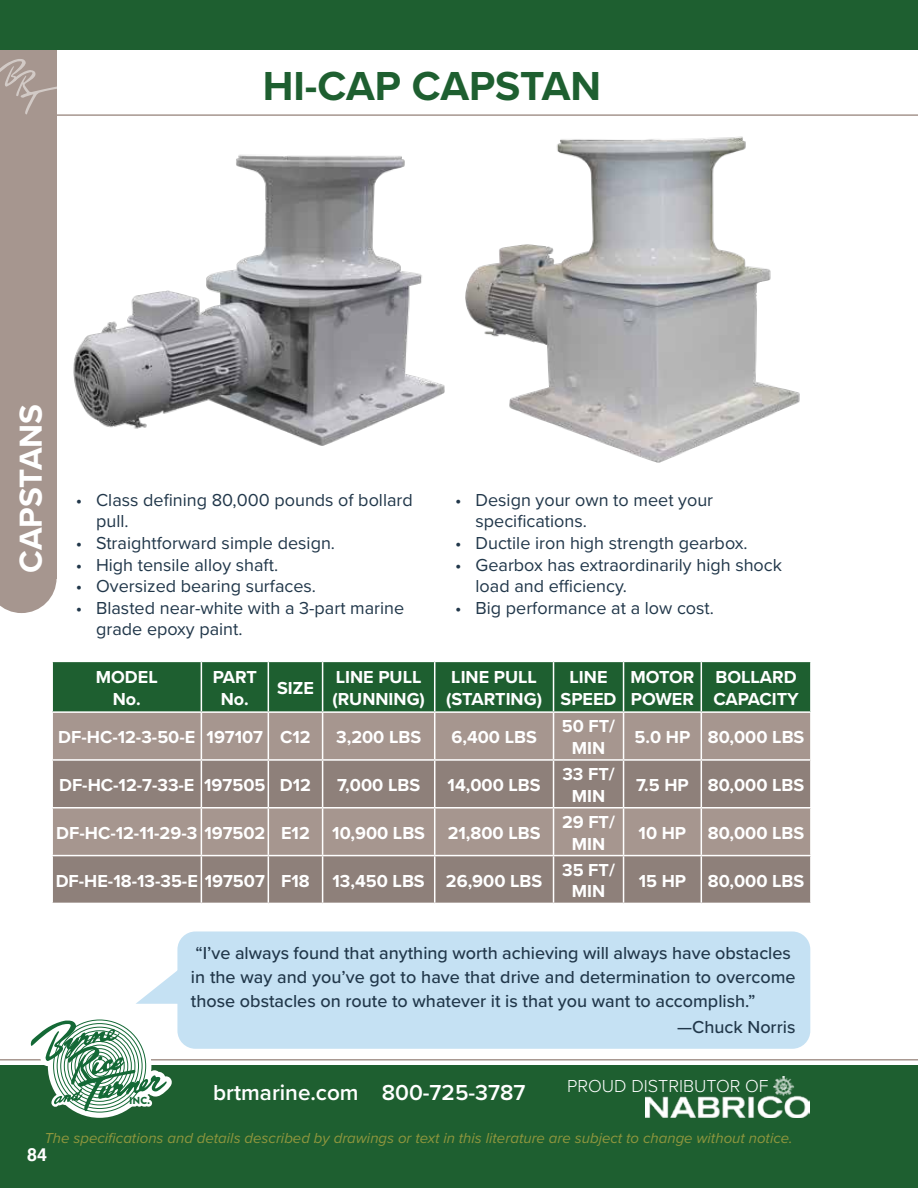
<style>
.page{position:relative;width:918px;height:1188px;background:#fff}
.page>*{position:absolute;margin:0;border:0;box-sizing:border-box;transform-origin:0 0}
.t1{font:700 42px "Proxima Nova";color:#1e5f30}
.t2{font:700 33px "Proxima Nova";letter-spacing:-.005em;color:#fff}
.t3{font:600 22.5px "Proxima Nova";color:#fff}
.t4{font:700 18px/21.6px "Proxima Nova";color:#fff;text-align:center}
.t5{font:18px/21.6px "Proxima Nova";color:#21374a}
.t6{font:500 18px/24px "Proxima Nova";color:#21374a}
.t7{font:300 18px "Proxima Nova";color:#fff}
.t8{font:700 18px "Helvetica";color:#fff}
.t9{font:italic 15px "Proxima Nova";color:#8f963d}
.t10{font:900 10.2px "Brandon Grotesque";color:#146936}
</style>
<div class="page">
<hr style="left:0;top:114px;width:918px;height:2px;background:#a6968f">
<svg style="left:0;top:579px;width:57px;height:34px"></svg>
<div style="left:0;top:0;width:57px;height:579px;background:#a6968f"></div>
<div style="left:0;top:1065px;width:918px;height:123px;background:#1e5f30"></div>
<div style="left:0;top:0;width:918px;height:50px;background:#1e5f30"></div>
<img style="left:645px;top:1076px;width:164px;height:42px">
<hr style="left:0;top:1059px;width:918px;height:2px;background:#a6968f">
<svg style="left:0;top:59px;width:60px;height:56px"></svg>
<img style="left:73px;top:154px;width:372px;height:292px">
<img style="left:465px;top:136px;width:335px;height:327px">
<svg style="left:27px;top:1019px;width:144px;height:93px"></svg>
<svg style="left:136px;top:971px;width:41px;height:33px"></svg>
<div style="left:177px;top:932px;width:633px;height:117px;background:#c5e1f3;border-radius:18px"></div>
<div style="left:53px;top:662px;width:757px;height:49px;background:#1e5f30"></div>
<div style="left:53px;top:713px;width:757px;height:46px;background:#a6968f"></div>
<svg style="left:53px;top:761px;width:757px;height:142px;background:#968882"></svg>
<hr style="left:201px;top:662px;width:1px;height:49px;background:#fff">
<hr style="left:268px;top:662px;width:1px;height:49px;background:#fff">
<hr style="left:322px;top:662px;width:1px;height:49px;background:#fff">
<hr style="left:434px;top:662px;width:1px;height:49px;background:#fff">
<hr style="left:553px;top:662px;width:1px;height:49px;background:#fff">
<hr style="left:623px;top:662px;width:1px;height:49px;background:#fff">
<hr style="left:701px;top:662px;width:1px;height:49px;background:#fff">
<hr style="left:201px;top:713px;width:1px;height:46px;background:#fff">
<hr style="left:268px;top:713px;width:1px;height:46px;background:#fff">
<hr style="left:322px;top:713px;width:1px;height:46px;background:#fff">
<hr style="left:434px;top:713px;width:1px;height:46px;background:#fff">
<hr style="left:553px;top:713px;width:1px;height:46px;background:#fff">
<hr style="left:623px;top:713px;width:1px;height:46px;background:#fff">
<hr style="left:701px;top:713px;width:1px;height:46px;background:#fff">
<hr style="left:201px;top:761px;width:1px;height:46px;background:#fff">
<hr style="left:268px;top:761px;width:1px;height:46px;background:#fff">
<hr style="left:322px;top:761px;width:1px;height:46px;background:#fff">
<hr style="left:434px;top:761px;width:1px;height:46px;background:#fff">
<hr style="left:553px;top:761px;width:1px;height:46px;background:#fff">
<hr style="left:623px;top:761px;width:1px;height:46px;background:#fff">
<hr style="left:701px;top:761px;width:1px;height:46px;background:#fff">
<hr style="left:201px;top:809px;width:1px;height:46px;background:#fff">
<hr style="left:268px;top:809px;width:1px;height:46px;background:#fff">
<hr style="left:322px;top:809px;width:1px;height:46px;background:#fff">
<hr style="left:434px;top:809px;width:1px;height:46px;background:#fff">
<hr style="left:553px;top:809px;width:1px;height:46px;background:#fff">
<hr style="left:623px;top:809px;width:1px;height:46px;background:#fff">
<hr style="left:701px;top:809px;width:1px;height:46px;background:#fff">
<hr style="left:201px;top:856px;width:1px;height:47px;background:#fff">
<hr style="left:268px;top:856px;width:1px;height:47px;background:#fff">
<hr style="left:322px;top:856px;width:1px;height:47px;background:#fff">
<hr style="left:434px;top:856px;width:1px;height:47px;background:#fff">
<hr style="left:553px;top:856px;width:1px;height:47px;background:#fff">
<hr style="left:623px;top:856px;width:1px;height:47px;background:#fff">
<hr style="left:701px;top:856px;width:1px;height:47px;background:#fff">
<hr style="left:51px;top:807px;width:150px;height:2px;background:#fff">
<hr style="left:201px;top:807px;width:67px;height:2px;background:#fff">
<hr style="left:268px;top:807px;width:55px;height:2px;background:#fff">
<hr style="left:323px;top:807px;width:112px;height:2px;background:#fff">
<hr style="left:435px;top:807px;width:119px;height:2px;background:#fff">
<hr style="left:554px;top:807px;width:70px;height:2px;background:#fff">
<hr style="left:624px;top:807px;width:77px;height:2px;background:#fff">
<hr style="left:701px;top:807px;width:111px;height:2px;background:#fff">
<hr style="left:51px;top:855px;width:150px;height:1px;background:#fff">
<hr style="left:201px;top:855px;width:67px;height:1px;background:#fff">
<hr style="left:268px;top:855px;width:55px;height:1px;background:#fff">
<hr style="left:323px;top:855px;width:112px;height:1px;background:#fff">
<hr style="left:435px;top:855px;width:119px;height:1px;background:#fff">
<hr style="left:554px;top:855px;width:70px;height:1px;background:#fff">
<hr style="left:624px;top:855px;width:77px;height:1px;background:#fff">
<hr style="left:701px;top:855px;width:111px;height:1px;background:#fff">
<h1 class="t1" style="left:263px;top:54px;width:340px">HI-CAP CAPSTAN</h1>
<h2 class="t2" style="left:6px;top:573px;width:170px;rotate:-90deg">CAPSTANS</h2>
<p class="t5" style="left:96px;top:488px;width:318px;text-indent:-20px">• Class defining 80,000 pounds of bollard pull.</p>
<p class="t5" style="left:76px;top:531px;width:261px">• Straightforward simple design.</p>
<p class="t5" style="left:76px;top:553px;width:204px">• High tensile alloy shaft.</p>
<p class="t5" style="left:76px;top:575px;width:242px">• Oversized bearing surfaces.</p>
<p class="t5" style="left:96px;top:596px;width:310px;text-indent:-20px">• Blasted near-white with a 3-part marine grade epoxy paint.</p>
<p class="t5" style="left:476px;top:488px;width:239px;text-indent:-20px">• Design your own to meet your specifications.</p>
<p class="t5" style="left:455px;top:531px;width:294px">• Ductile iron high strength gearbox.</p>
<p class="t5" style="left:476px;top:553px;width:308px;text-indent:-20px">• Gearbox has extraordinarily high shock load and efficiency.</p>
<p class="t5" style="left:455px;top:596px;width:260px">• Big performance at a low cost.</p>
<p class="t4" style="left:96px;top:666px;width:63px">MODEL<br>No.</p>
<p class="t4" style="left:213px;top:666px;width:46px">PART<br>No.</p>
<p class="t4" style="left:277px;top:677px;width:38px">SIZE</p>
<p class="t4" style="left:332px;top:666px;width:94px;text-align:left">LINE PULL (RUNNING)</p>
<p class="t4" style="left:446px;top:666px;width:97px;text-align:left">LINE PULL (STARTING)</p>
<p class="t4" style="left:561px;top:666px;width:57px">LINE<br>SPEED</p>
<p class="t4" style="left:630px;top:666px;width:66px;text-align:left">MOTOR<br>POWER</p>
<p class="t4" style="left:713px;top:666px;width:87px;text-align:left">BOLLARD<br>CAPACITY</p>
<p class="t4" style="left:58px;top:726px;width:254px">DF-HC-12-3-50-E 197107 C12</p>
<p class="t4" style="left:336px;top:726px;width:87px">3,200 LBS</p>
<p class="t4" style="left:451px;top:726px;width:87px">6,400 LBS</p>
<p class="t4" style="left:562px;top:715px;width:55px">50 FT/<br>MIN</p>
<p class="t4" style="left:635px;top:726px;width:171px">5.0 HP 80,000 LBS</p>
<p class="t4" style="left:59px;top:774px;width:253px">DF-HC-12-7-33-E 197505 D12</p>
<p class="t4" style="left:337px;top:774px;width:84px">7,000 LBS</p>
<p class="t4" style="left:448px;top:774px;width:94px">14,000 LBS</p>
<p class="t4" style="left:562px;top:763px;width:54px">33 FT/<br>MIN</p>
<p class="t4" style="left:636px;top:774px;width:170px">7.5 HP 80,000 LBS</p>
<p class="t4" style="left:56px;top:822px;width:370px">DF-HC-12-11-29-3 197502 E12 10,900 LBS</p>
<p class="t4" style="left:448px;top:822px;width:94px">21,800 LBS</p>
<p class="t4" style="left:562px;top:811px;width:55px">29 FT/<br>MIN</p>
<p class="t4" style="left:639px;top:822px;width:167px">10 HP 80,000 LBS</p>
<p class="t4" style="left:56px;top:869px;width:256px">DF-HE-18-13-35-E 197507 F18</p>
<p class="t4" style="left:333px;top:869px;width:211px">13,450 LBS 26,900 LBS</p>
<p class="t4" style="left:562px;top:859px;width:54px">35 FT/<br>MIN</p>
<p class="t4" style="left:639px;top:869px;width:167px">15 HP 80,000 LBS</p>
<p class="t10" style="left:129px;top:1093px;width:22px">INC.</p>
<p class="t6" style="left:191px;top:941px;width:606px">“I’ve always found that anything worth achieving will always have obstacles in the way and you’ve got to have that drive and determination to overcome those obstacles on route to whatever it is that you want to accomplish.”</p>
<p class="t6" style="left:677px;top:1014px;width:120px">—Chuck Norris</p>
<p class="t3" style="left:213px;top:1076px;width:314px">brtmarine.com 800-725-3787</p>
<p class="t7" style="left:567px;top:1072px;width:203px">PROUD DISTRIBUTOR OF</p>
<p class="t9" style="left:44px;top:1127px;width:750px">The specifications and details described by drawings or text in this literature are subject to change without notice.</p>
<p class="t8" style="left:27px;top:1140px;width:22px">84</p>
</div>
